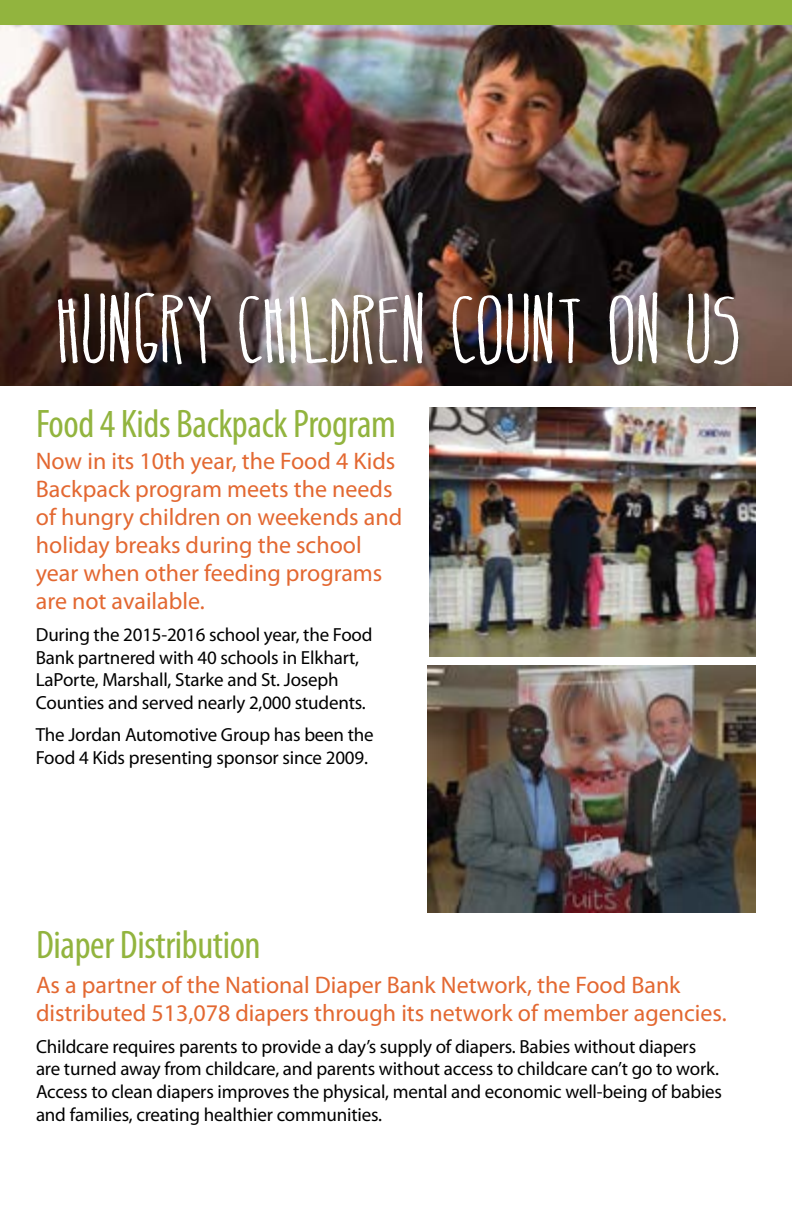
<style>
.page{position:relative;width:792px;height:1224px;background:#fff}
.page>*{position:absolute;margin:0;border:0;box-sizing:border-box;transform-origin:0 0}
.t1{font:96px "Belta";letter-spacing:-.005em;color:#fff}
.t2{font:condensed 40px "Myriad Pro";letter-spacing:-.01em;color:#92b43e}
.t3{font:24px/28px "Myriad Pro";color:#e36831}
.t4{font:19px/22.8px "Myriad Pro";letter-spacing:-.01em;color:#000}
</style>
<div class="page">
<img style="left:0;top:25px;width:792px;height:361px">
<div style="left:0;top:0;width:792px;height:25px;background:#92b43e"></div>
<img style="left:429px;top:407px;width:327px;height:250px">
<img style="left:428px;top:666px;width:328px;height:246px">
<h1 class="t1" style="left:58px;top:279px;width:688px">HUNGRY CHILDREN COUNT ON US</h1>
<h2 class="t2" style="left:36px;top:400px;width:362px">Food 4 Kids Backpack Program</h2>
<p class="t3" style="left:36px;top:447px;width:368px">Now in its 10th year, the Food 4 Kids<br>Backpack program meets the needs of hungry children on weekends and holiday breaks during the school year when other feeding programs are not available.</p>
<p class="t4" style="left:36px;top:623px;width:338px">During the 2015-2016 school year, the Food Bank partnered with 40 schools in Elkhart, LaPorte, Marshall, Starke and St. Joseph Counties and served nearly 2,000 students.</p>
<p class="t4" style="left:36px;top:723px;width:339px">The Jordan Automotive Group has been the<br>Food 4 Kids presenting sponsor since 2009.</p>
<h2 class="t2" style="left:36px;top:921px;width:226px">Diaper Distribution</h2>
<p class="t3" style="left:36px;top:970px;width:692px">As a partner of the National Diaper Bank Network, the Food Bank distributed 513,078 diapers through its network of member agencies.</p>
<p class="t4" style="left:36px;top:1035px;width:688px">Childcare requires parents to provide a day’s supply of diapers. Babies without diapers are turned away from childcare, and parents without access to childcare can’t go to work.<br>Access to clean diapers improves the physical, mental and economic well-being of babies and families, creating healthier communities.</p>
</div>
